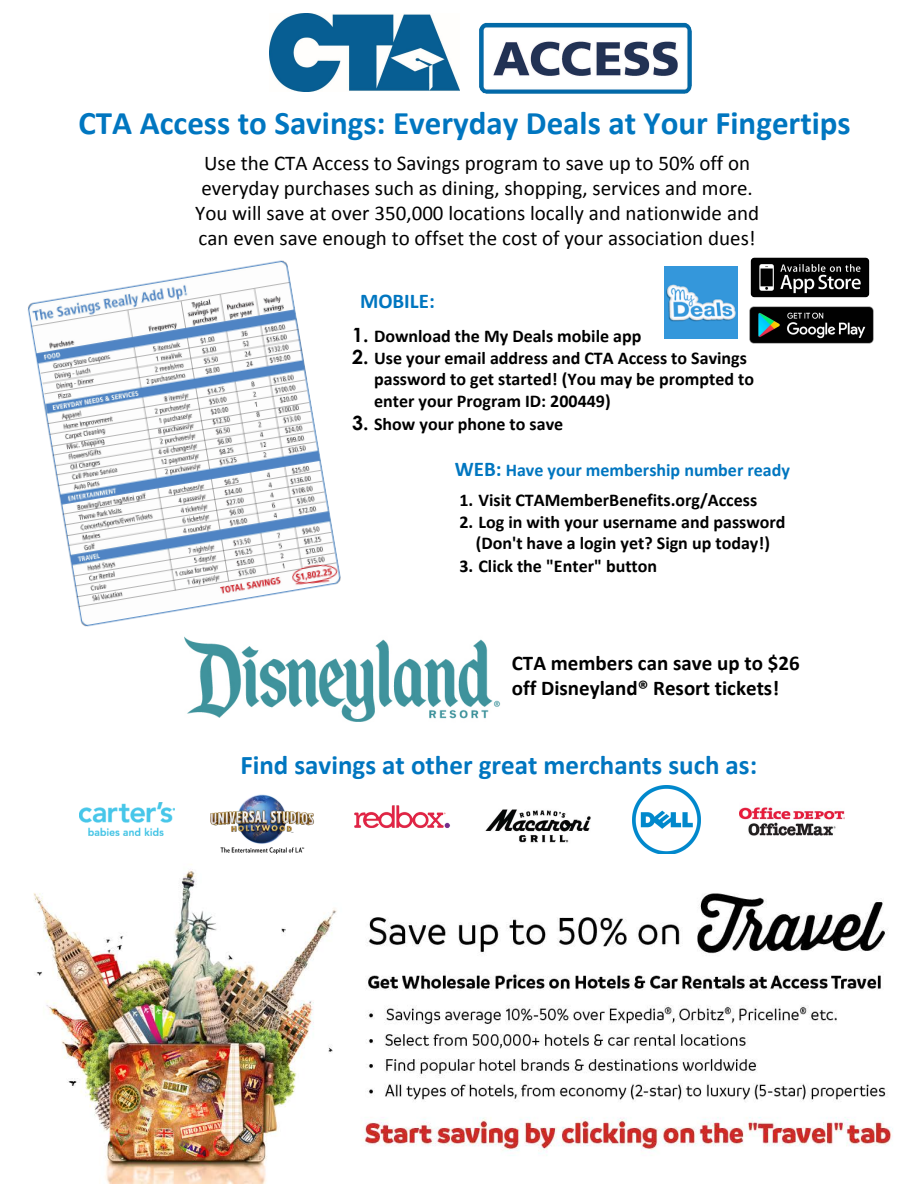
<style>
.page{position:relative;width:918px;height:1188px;background:#fff}
.page>*{position:absolute;margin:0;border:0;box-sizing:border-box;transform-origin:0 0}
.t1{font:700 33px "Calibri";color:#0076c0}
.t2{font:700 27px "Calibri";color:#0076c0}
.t3{font:21px/25.2px "Calibri";color:#000;text-align:center}
.t4{font:700 21px/25.2px "Calibri";color:#000}
.t5{font:700 21px "Calibri";color:#0076c0}
.t6{font:700 18px/21.6px "Calibri";color:#000}
.t7{font:700 18px "Calibri";color:#0076c0}
.s1{font-family:"Century Gothic";font-size:19.65px}
.s2{font-size:21px}
</style>
<div class="page">
<img style="left:210px;top:794px;width:104px;height:60px">
<img style="left:740px;top:807px;width:104px;height:29px">
<img style="left:632px;top:786px;width:69px;height:68px">
<img style="left:80px;top:802px;width:95px;height:34px">
<img style="left:749px;top:306px;width:125px;height:38px">
<img style="left:750px;top:257px;width:120px;height:41px">
<img style="left:665px;top:266px;width:72px;height:73px">
<img style="left:354px;top:805px;width:96px;height:23px">
<img style="left:485px;top:809px;width:106px;height:34px">
<img style="left:33px;top:864px;width:860px;height:319px">
<img style="left:27px;top:260px;width:314px;height:367px">
<img style="left:270px;top:13px;width:189px;height:79px">
<img style="left:479px;top:22px;width:213px;height:72px">
<img style="left:162px;top:622px;width:339px;height:100px">
<h1 class="t1" style="left:79px;top:102px;width:774px">CTA Access to Savings: Everyday Deals at Your Fingertips</h1>
<p class="t3" style="left:195px;top:150px;width:565px">Use the CTA Access to Savings program to save up to 50% off on everyday purchases such as dining, shopping, services and more.<br>You will save at over 350,000 locations locally and nationwide and can even save enough to offset the cost of your association dues!</p>
<p class="t5" style="left:360px;top:288px;width:76px">MOBILE:</p>
<p class="t6" style="left:352px;top:325px;width:291px"><span class="s1">1.</span> Download the My Deals mobile app</p>
<p class="t6" style="left:374px;top:347px;width:381px;text-indent:-22px"><span class="s1">2.</span> Use your email address and CTA Access to Savings password to get started! (You may be prompted to enter your Program ID: 200449)</p>
<p class="t6" style="left:352px;top:414px;width:213px"><span class="s1">3.</span> Show your phone to save</p>
<p class="t7" style="left:455px;top:458px;width:337px"><span class="s2">WEB:</span> Have your membership number ready</p>
<p class="t6" style="left:459px;top:489px;width:299px">1. Visit CTAMemberBenefits.org/Access</p>
<p class="t6" style="left:459px;top:511px;width:328px;text-align:center">2. Log in with your username and password (Don't have a login yet? Sign up today!)</p>
<p class="t6" style="left:459px;top:555px;width:199px">3. Click the "Enter" button</p>
<p class="t4" style="left:512px;top:650px;width:289px">CTA members can save up to $26 off Disneyland® Resort tickets!</p>
<h2 class="t2" style="left:240px;top:748px;width:518px">Find savings at other great merchants such as:</h2>
</div>
